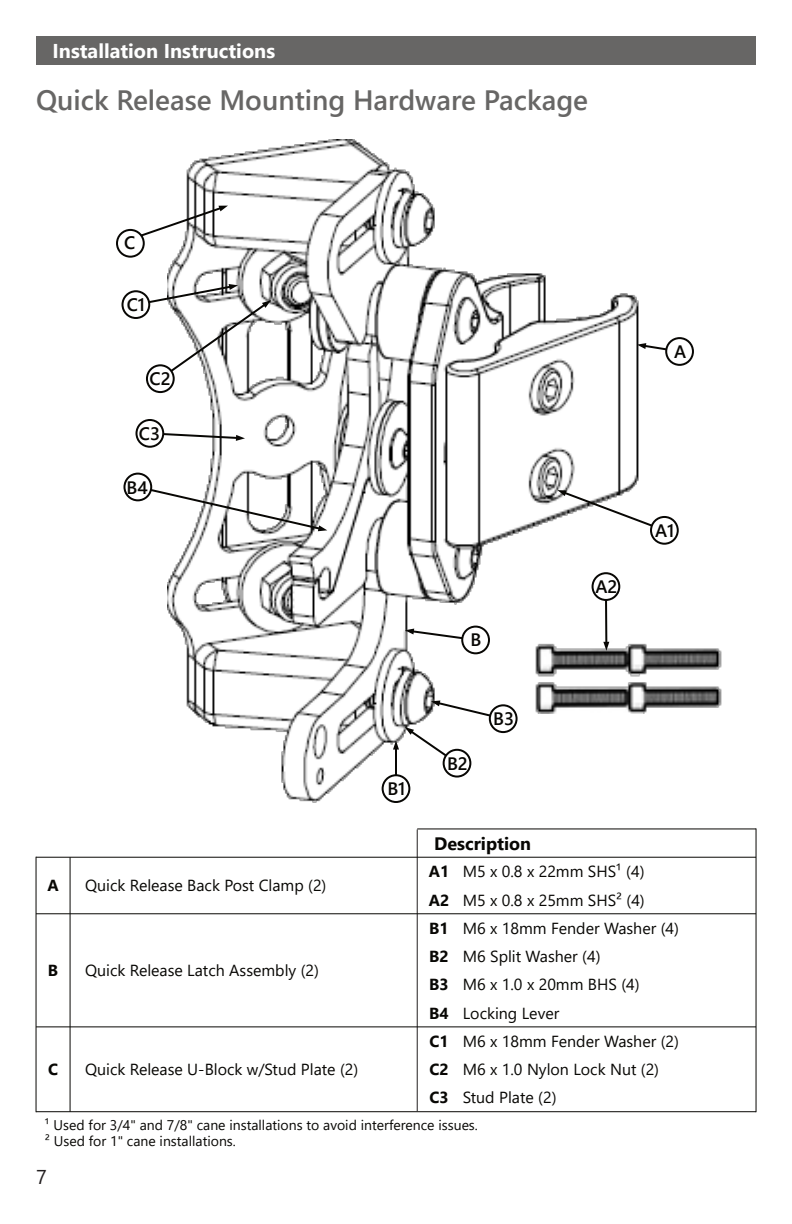
<style>
.page{position:relative;width:792px;height:1224px;background:#fff}
.page>*{position:absolute;margin:0;border:0;box-sizing:border-box;transform-origin:0 0}
.t1{font:600 28px "Segoe UI";color:#676665}
.t2{font:700 20px "Segoe UI";color:#fff}
.t3{font:20px "Segoe UI";color:#231f20}
.t4{font:600 18px "Segoe UI";color:#080704}
.t5{font:700 18px "Segoe UI";color:#080704}
.t6{font:16px/28.2px "Segoe UI";color:#080704}
.t7{font:700 16px "Segoe UI";color:#080704}
.t8{font:14px/16px "Segoe UI";color:#080704}
.s1{font-weight:700}
</style>
<div class="page">
<div style="left:36px;top:36px;width:720px;height:29px;background:#676665"></div>
<img style="left:168px;top:140px;width:474px;height:663px">
<img style="left:535px;top:641px;width:187px;height:72px">
<hr style="left:756px;top:828px;width:1px;height:284px;background:#080704">
<hr style="left:36px;top:857px;width:1px;height:255px;background:#080704">
<hr style="left:70px;top:857px;width:1px;height:255px;background:#080704">
<hr style="left:417px;top:829px;width:1px;height:282px;background:#231f20">
<hr style="left:417px;top:828px;width:339px;height:1px;background:#080704">
<hr style="left:36px;top:857px;width:720px;height:1px;background:#080704">
<hr style="left:36px;top:913px;width:720px;height:1px;background:#080704">
<hr style="left:36px;top:1026px;width:720px;height:1px;background:#080704">
<hr style="left:36px;top:1111px;width:720px;height:1px;background:#080704">
<svg style="left:125px;top:205px;width:103px;height:37px"></svg>
<svg style="left:116px;top:229px;width:29px;height:29px"></svg>
<svg style="left:603px;top:601px;width:6px;height:50px"></svg>
<div style="left:592px;top:572px;width:28px;height:29px;background:#fff;border:2px solid #080704;border-radius:50%"></div>
<svg style="left:637px;top:343px;width:30px;height:10px"></svg>
<svg style="left:665px;top:337px;width:29px;height:29px"></svg>
<svg style="left:431px;top:701px;width:74px;height:20px"></svg>
<svg style="left:489px;top:704px;width:29px;height:29px"></svg>
<svg style="left:393px;top:741px;width:6px;height:9px"></svg>
<hr style="left:395px;top:748px;width:2px;height:41px;background:#080704">
<div style="left:382px;top:774px;width:28px;height:29px;background:#fff;border:2px solid #080704;border-radius:50%"></div>
<svg style="left:405px;top:727px;width:54px;height:38px"></svg>
<div style="left:443px;top:749px;width:28px;height:29px;background:#fff;border:2px solid #080704;border-radius:50%"></div>
<svg style="left:405px;top:629px;width:61px;height:13px"></svg>
<div style="left:461px;top:626px;width:29px;height:28px;background:#fff;border:2px solid #080704;border-radius:50%"></div>
<svg style="left:557px;top:490px;width:104px;height:42px"></svg>
<svg style="left:650px;top:516px;width:29px;height:29px"></svg>
<div style="left:122px;top:290px;width:28px;height:29px;background:#fff;border:2px solid #080704;border-radius:50%"></div>
<svg style="left:134px;top:284px;width:137px;height:97px"></svg>
<svg style="left:146px;top:364px;width:29px;height:29px"></svg>
<svg style="left:162px;top:431px;width:83px;height:10px"></svg>
<div style="left:136px;top:419px;width:28px;height:29px;background:#fff;border:2px solid #080704;border-radius:50%"></div>
<svg style="left:136px;top:485px;width:191px;height:46px"></svg>
<div style="left:123px;top:473px;width:29px;height:28px;background:#fff;border:2px solid #080704;border-radius:50%"></div>
<p class="t2" style="left:53px;top:43px;width:224px">Installation Instructions</p>
<h1 class="t1" style="left:36px;top:90px;width:554px">Quick Release Mounting Hardware Package</h1>
<p class="t4" style="left:124px;top:236px;width:13px">C</p>
<p class="t4" style="left:127px;top:298px;width:20px">C1</p>
<p class="t4" style="left:150px;top:372px;width:23px">C2</p>
<p class="t4" style="left:139px;top:426px;width:23px">C3</p>
<p class="t4" style="left:127px;top:481px;width:23px">B4</p>
<p class="t7" style="left:47px;top:880px;width:13px">A</p>
<p class="t6" style="left:85px;top:873px;width:243px">Quick Release Back Post Clamp (2)</p>
<p class="t7" style="left:48px;top:965px;width:12px">B</p>
<p class="t6" style="left:85px;top:958px;width:235px">Quick Release Latch Assembly (2)</p>
<p class="t4" style="left:674px;top:345px;width:14px">A</p>
<p class="t4" style="left:471px;top:633px;width:12px">B</p>
<p class="t4" style="left:595px;top:580px;width:24px">A2</p>
<p class="t4" style="left:655px;top:524px;width:21px">A1</p>
<p class="t4" style="left:387px;top:782px;width:20px">B1</p>
<p class="t4" style="left:447px;top:757px;width:22px">B2</p>
<p class="t4" style="left:493px;top:712px;width:22px">B3</p>
<p class="t5" style="left:434px;top:837px;width:99px">Description</p>
<p class="t6" style="left:429px;top:859px;width:218px"><span class="s1">A1</span> M5 x 0.8 x 22mm SHS¹ (4)<br><span class="s1">A2</span> M5 x 0.8 x 25mm SHS² (4)</p>
<p class="t6" style="left:429px;top:916px;width:251px"><span class="s1">B1</span> M6 x 18mm Fender Washer (4)<br><span class="s1">B2</span> M6 Split Washer (4)<br><span class="s1">B3</span> M6 x 1.0 x 20mm BHS (4)<br><span class="s1">B4</span> Locking Lever</p>
<p class="t6" style="left:429px;top:1029px;width:251px"><span class="s1">C1</span> M6 x 18mm Fender Washer (2)<br><span class="s1">C2</span> M6 x 1.0 Nylon Lock Nut (2)<br><span class="s1">C3</span> Stud Plate (2)</p>
<p class="t8" style="left:45px;top:1119px;width:435px">¹ Used for 3/4" and 7/8" cane installations to avoid interference issues.<br>² Used for 1" cane installations.</p>
<p class="t7" style="left:48px;top:1064px;width:11px">C</p>
<p class="t6" style="left:85px;top:1057px;width:275px">Quick Release U-Block w/Stud Plate (2)</p>
<p class="t3" style="left:36px;top:1169px;width:12px">7</p>
</div>
